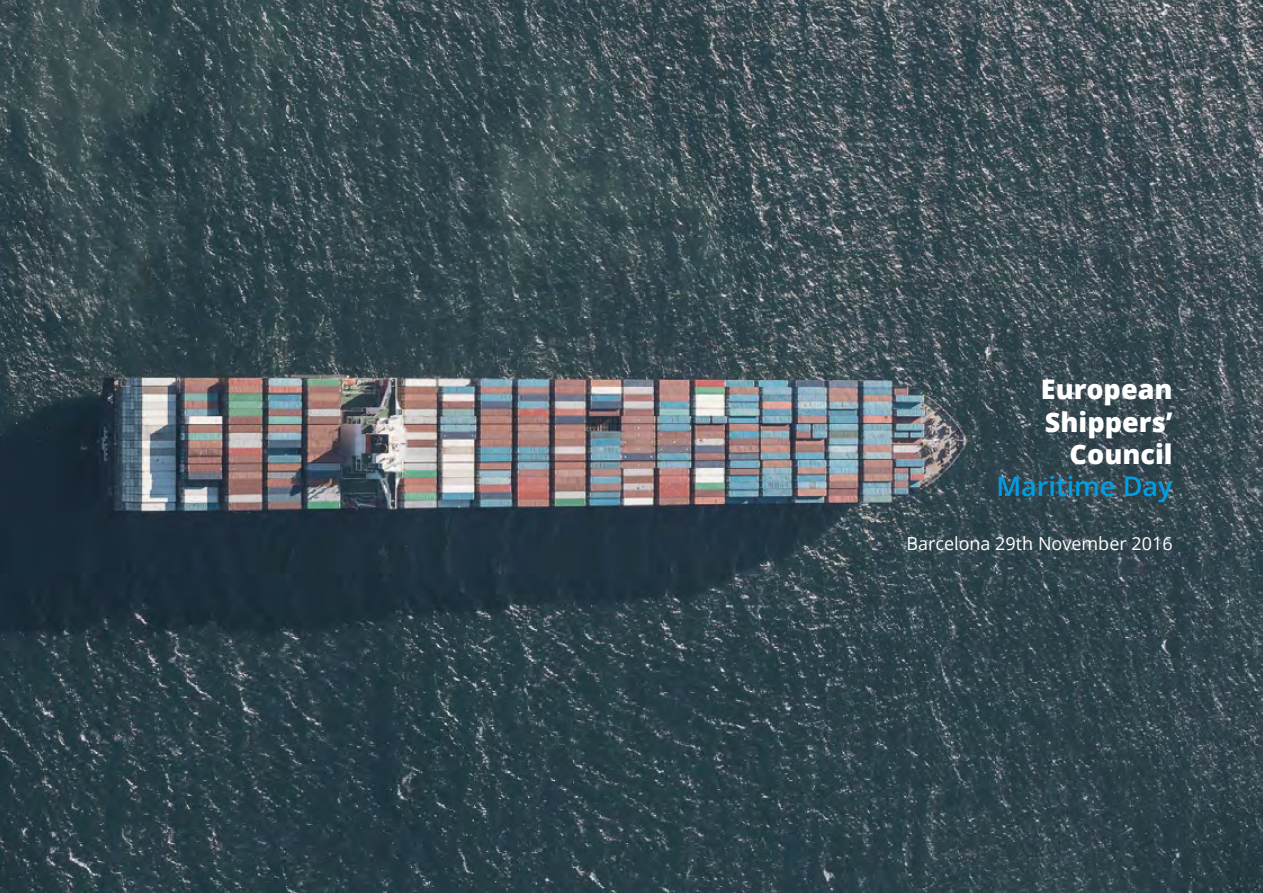
<style>
.page{position:relative;width:1263px;height:893px;background:#fff}
.page>*{position:absolute;margin:0;border:0;box-sizing:border-box;transform-origin:0 0}
.t1{font:800 27px/32.4px "Open Sans";color:#fff;text-align:right}
.t2{font:600 27px "Open Sans";color:#009fe3}
.t3{font:18px "Open Sans";color:#fff}
</style>
<div class="page">
<img style="left:0;top:0;width:1263px;height:893px">
<h1 class="t1" style="left:1041px;top:372px;width:133px">European<br>Shippers’<br>Council</h1>
<h1 class="t2" style="left:996px;top:468px;width:178px">Maritime Day</h1>
<p class="t3" style="left:906px;top:531px;width:268px">Barcelona 29th November 2016</p>
</div>
